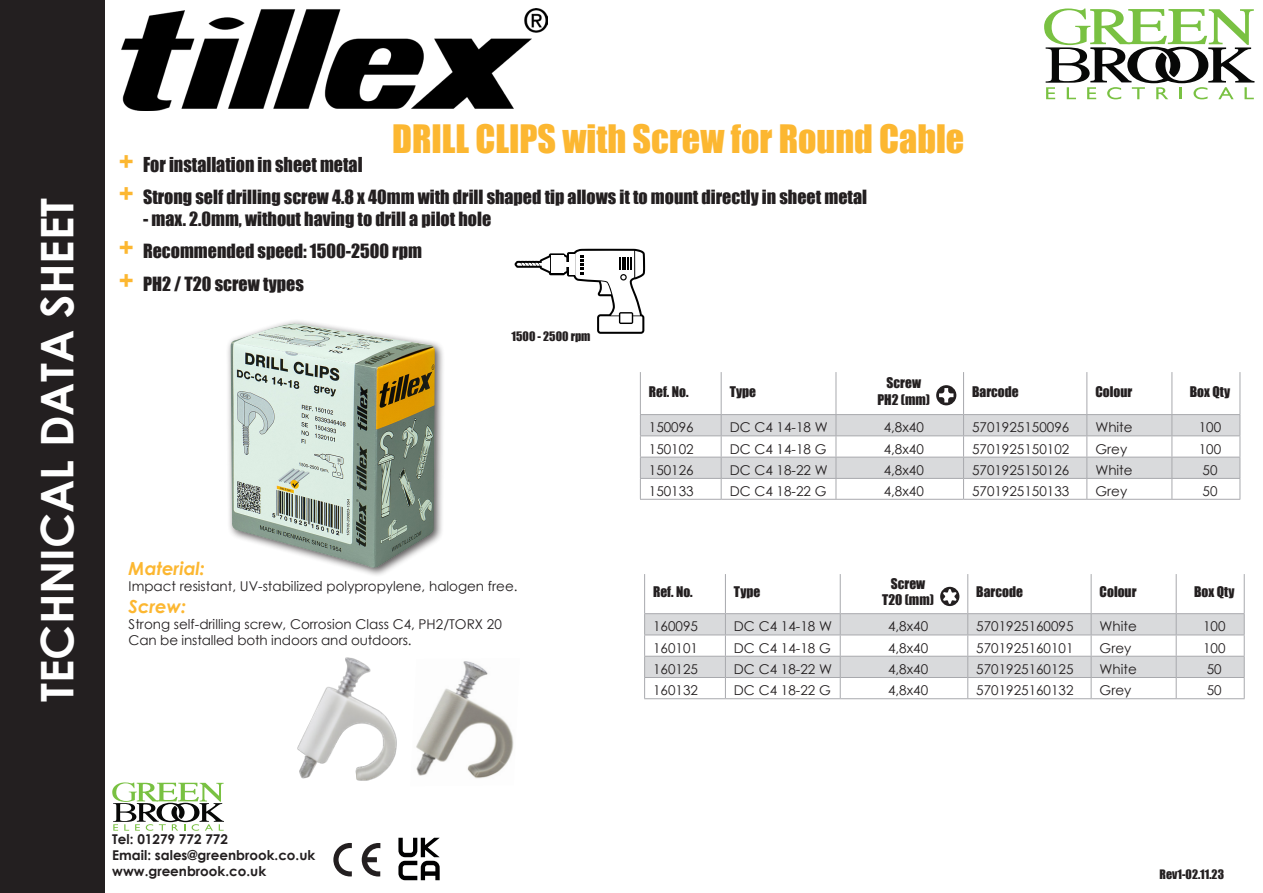
<style>
.page{position:relative;width:1263px;height:893px;background:#fff}
.page>*{position:absolute;margin:0;border:0;box-sizing:border-box;transform-origin:0 0}
.t1{font:700 45px "Century Gothic";color:#fff}
.t2{font:36px "Impact";color:#fcb731}
.t3{font:18.9px "Impact";color:#231f20;scale:.95 1}
.t4{font:18px "Impact";color:#231f20}
.t5{font:italic 700 18px "Century Gothic";color:#fcb731}
.Tabel{font:13.5px "Century Gothic";color:#231f20}
.t6{font:13.5px "Impact";color:#231f20}
.t7{font:700 13.5px "Century Gothic";color:#231f20}
.t8{font:12px "Impact";color:#231f20}
.s1{font-size:27px;color:#fcb731}
</style>
<div class="page">
<div style="left:0;top:0;width:105px;height:893px;background:#231f20"></div>
<svg style="left:1044px;top:9px;width:210px;height:90px"></svg>
<svg style="left:112px;top:782px;width:112px;height:49px"></svg>
<svg style="left:362px;top:843px;width:18px;height:33px"></svg>
<svg style="left:333px;top:843px;width:19px;height:33px"></svg>
<svg style="left:398px;top:838px;width:42px;height:42px"></svg>
<img style="left:121px;top:9px;width:426px;height:102px">
<svg style="left:514px;top:249px;width:131px;height:85px"></svg>
<img style="left:297px;top:657px;width:100px;height:124px">
<img style="left:416px;top:661px;width:98px;height:118px">
<hr style="left:721px;top:372px;width:1px;height:42px;background:#a8a9ad">
<hr style="left:836px;top:372px;width:1px;height:42px;background:#a8a9ad">
<hr style="left:963px;top:372px;width:1px;height:42px;background:#a8a9ad">
<hr style="left:1086px;top:372px;width:1px;height:42px;background:#a8a9ad">
<hr style="left:640px;top:499px;width:81px;height:1px;background:#a8a9ad">
<hr style="left:721px;top:499px;width:115px;height:1px;background:#a8a9ad">
<hr style="left:836px;top:499px;width:127px;height:1px;background:#a8a9ad">
<hr style="left:963px;top:499px;width:124px;height:1px;background:#a8a9ad">
<hr style="left:1087px;top:499px;width:85px;height:1px;background:#a8a9ad">
<hr style="left:1172px;top:499px;width:68px;height:1px;background:#a8a9ad">
<hr style="left:1171px;top:372px;width:1px;height:42px;background:#a8a9ad">
<svg style="left:640px;top:415px;width:600px;height:84px"></svg>
<hr style="left:640px;top:372px;width:1px;height:42px;background:#a8a9ad">
<hr style="left:1239px;top:372px;width:1px;height:42px;background:#a8a9ad">
<hr style="left:640px;top:414px;width:81px;height:1px;background:#a8a9ad">
<hr style="left:721px;top:414px;width:115px;height:1px;background:#a8a9ad">
<hr style="left:836px;top:414px;width:127px;height:1px;background:#a8a9ad">
<hr style="left:963px;top:414px;width:124px;height:1px;background:#a8a9ad">
<hr style="left:1087px;top:414px;width:85px;height:1px;background:#a8a9ad">
<hr style="left:1172px;top:414px;width:68px;height:1px;background:#a8a9ad">
<svg style="left:936px;top:385px;width:20px;height:20px"></svg>
<svg style="left:939px;top:388px;width:14px;height:14px"></svg>
<hr style="left:725px;top:574px;width:1px;height:39px;background:#a8a9ad">
<hr style="left:840px;top:574px;width:1px;height:39px;background:#a8a9ad">
<hr style="left:967px;top:574px;width:1px;height:39px;background:#a8a9ad">
<hr style="left:1091px;top:574px;width:1px;height:39px;background:#a8a9ad">
<hr style="left:644px;top:698px;width:81px;height:1px;background:#a8a9ad">
<hr style="left:725px;top:698px;width:115px;height:1px;background:#a8a9ad">
<hr style="left:840px;top:698px;width:128px;height:1px;background:#a8a9ad">
<hr style="left:968px;top:698px;width:123px;height:1px;background:#a8a9ad">
<hr style="left:1091px;top:698px;width:85px;height:1px;background:#a8a9ad">
<hr style="left:1176px;top:698px;width:68px;height:1px;background:#a8a9ad">
<hr style="left:1176px;top:574px;width:1px;height:39px;background:#a8a9ad">
<svg style="left:644px;top:614px;width:601px;height:84px"></svg>
<hr style="left:644px;top:574px;width:1px;height:39px;background:#a8a9ad">
<hr style="left:1244px;top:574px;width:1px;height:39px;background:#a8a9ad">
<hr style="left:644px;top:613px;width:81px;height:1px;background:#a8a9ad">
<hr style="left:725px;top:613px;width:115px;height:1px;background:#a8a9ad">
<hr style="left:840px;top:613px;width:128px;height:1px;background:#a8a9ad">
<hr style="left:968px;top:613px;width:123px;height:1px;background:#a8a9ad">
<hr style="left:1091px;top:613px;width:85px;height:1px;background:#a8a9ad">
<hr style="left:1176px;top:613px;width:68px;height:1px;background:#a8a9ad">
<svg style="left:940px;top:587px;width:19px;height:19px"></svg>
<svg style="left:943px;top:589px;width:14px;height:15px"></svg>
<div style="left:226px;top:319px;width:219px;height:259px;background:#231f20;opacity:.75"></div>
<img style="left:230px;top:323px;width:205px;height:247px">
<p class="t1" style="left:23px;top:702px;width:506px;rotate:-90deg">TECHNICAL DATA SHEET</p>
<p class="t2" style="left:392px;top:111px;width:574px">DRILL CLIPS with Screw for Round Cable</p>
<p class="t3" style="left:119px;top:150px;width:258px"><span class="s1">+</span> For installation in sheet metal</p>
<p class="t4" style="left:119px;top:183px;width:749px"><span class="s1">+</span> Strong self drilling screw 4.8 x 40mm with drill shaped tip allows it to mount directly in sheet metal</p>
<p class="t4" style="left:143px;top:205px;width:350px">- max. 2.0mm, without having to drill a pilot hole</p>
<p class="t4" style="left:119px;top:237px;width:304px"><span class="s1">+</span> Recommended speed: 1500-2500 rpm</p>
<p class="t4" style="left:119px;top:270px;width:186px"><span class="s1">+</span> PH2 / T20 screw types</p>
<p class="t8" style="left:512px;top:327px;width:80px">1500 - 2500 rpm</p>
<p class="t5" style="left:129px;top:555px;width:78px">Material:</p>
<p class="Tabel" style="left:129px;top:577px;width:390px">Impact resistant, UV-stabilized polypropylene, halogen free.</p>
<p class="t5" style="left:129px;top:592px;width:59px">Screw:</p>
<p class="Tabel" style="left:129px;top:614px;width:375px">Strong self-drilling screw, Corrosion Class C4, PH2/TORX 20</p>
<p class="Tabel" style="left:129px;top:631px;width:284px">Can be installed both indoors and outdoors.</p>
<p class="t6" style="left:649px;top:381px;width:41px">Ref. No.</p>
<p class="t6" style="left:730px;top:381px;width:28px">Type</p>
<p class="t6" style="left:887px;top:373px;width:36px">Screw</p>
<p class="t6" style="left:877px;top:389px;width:54px">PH2 (mm)</p>
<p class="t6" style="left:972px;top:381px;width:48px">Barcode</p>
<p class="t6" style="left:1095px;top:381px;width:38px">Colour</p>
<p class="t6" style="left:1190px;top:381px;width:42px">Box Qty</p>
<p class="Tabel" style="left:649px;top:418px;width:46px">150096</p>
<p class="Tabel" style="left:730px;top:418px;width:100px">DC C4 14-18 W</p>
<p class="Tabel" style="left:884px;top:418px;width:42px">4,8x40</p>
<p class="Tabel" style="left:972px;top:418px;width:99px">5701925150096</p>
<p class="Tabel" style="left:1095px;top:418px;width:39px">White</p>
<p class="Tabel" style="left:1199px;top:418px;width:24px">100</p>
<p class="Tabel" style="left:649px;top:439px;width:46px">150102</p>
<p class="Tabel" style="left:730px;top:439px;width:98px">DC C4 14-18 G</p>
<p class="Tabel" style="left:884px;top:439px;width:42px">4,8x40</p>
<p class="Tabel" style="left:972px;top:439px;width:99px">5701925150102</p>
<p class="Tabel" style="left:1095px;top:439px;width:33px">Grey</p>
<p class="Tabel" style="left:1199px;top:439px;width:24px">100</p>
<p class="Tabel" style="left:649px;top:460px;width:46px">150126</p>
<p class="Tabel" style="left:730px;top:460px;width:100px">DC C4 18-22 W</p>
<p class="Tabel" style="left:884px;top:460px;width:42px">4,8x40</p>
<p class="Tabel" style="left:972px;top:460px;width:99px">5701925150126</p>
<p class="Tabel" style="left:1095px;top:460px;width:39px">White</p>
<p class="Tabel" style="left:1202px;top:460px;width:16px">50</p>
<p class="Tabel" style="left:649px;top:481px;width:46px">150133</p>
<p class="Tabel" style="left:730px;top:481px;width:98px">DC C4 18-22 G</p>
<p class="Tabel" style="left:884px;top:481px;width:42px">4,8x40</p>
<p class="Tabel" style="left:972px;top:481px;width:99px">5701925150133</p>
<p class="Tabel" style="left:1095px;top:481px;width:33px">Grey</p>
<p class="Tabel" style="left:1202px;top:481px;width:16px">50</p>
<p class="t6" style="left:653px;top:581px;width:41px">Ref. No.</p>
<p class="t6" style="left:734px;top:581px;width:28px">Type</p>
<p class="t6" style="left:891px;top:573px;width:36px">Screw</p>
<p class="t6" style="left:882px;top:589px;width:53px">T20 (mm)</p>
<p class="t6" style="left:976px;top:581px;width:48px">Barcode</p>
<p class="t6" style="left:1100px;top:581px;width:38px">Colour</p>
<p class="t6" style="left:1194px;top:581px;width:42px">Box Qty</p>
<p class="Tabel" style="left:653px;top:617px;width:46px">160095</p>
<p class="Tabel" style="left:734px;top:617px;width:100px">DC C4 14-18 W</p>
<p class="Tabel" style="left:888px;top:617px;width:42px">4,8x40</p>
<p class="Tabel" style="left:976px;top:617px;width:99px">5701925160095</p>
<p class="Tabel" style="left:1100px;top:617px;width:39px">White</p>
<p class="Tabel" style="left:1203px;top:617px;width:24px">100</p>
<p class="Tabel" style="left:653px;top:638px;width:46px">160101</p>
<p class="Tabel" style="left:734px;top:638px;width:98px">DC C4 14-18 G</p>
<p class="Tabel" style="left:888px;top:638px;width:42px">4,8x40</p>
<p class="Tabel" style="left:976px;top:638px;width:99px">5701925160101</p>
<p class="Tabel" style="left:1100px;top:638px;width:33px">Grey</p>
<p class="Tabel" style="left:1203px;top:638px;width:24px">100</p>
<p class="Tabel" style="left:653px;top:659px;width:46px">160125</p>
<p class="Tabel" style="left:734px;top:659px;width:100px">DC C4 18-22 W</p>
<p class="Tabel" style="left:888px;top:659px;width:42px">4,8x40</p>
<p class="Tabel" style="left:976px;top:659px;width:99px">5701925160125</p>
<p class="Tabel" style="left:1100px;top:659px;width:39px">White</p>
<p class="Tabel" style="left:1207px;top:659px;width:16px">50</p>
<p class="Tabel" style="left:653px;top:681px;width:46px">160132</p>
<p class="Tabel" style="left:734px;top:681px;width:98px">DC C4 18-22 G</p>
<p class="Tabel" style="left:888px;top:681px;width:42px">4,8x40</p>
<p class="Tabel" style="left:976px;top:681px;width:99px">5701925160132</p>
<p class="Tabel" style="left:1100px;top:681px;width:33px">Grey</p>
<p class="Tabel" style="left:1207px;top:681px;width:16px">50</p>
<p class="t7" style="left:112px;top:829px;width:117px">Tel: 01279 772 772</p>
<p class="t7" style="left:112px;top:845px;width:205px">Email: sales@greenbrook.co.uk</p>
<p class="t7" style="left:112px;top:861px;width:155px">www.greenbrook.co.uk</p>
<p class="t8" style="left:1160px;top:865px;width:66px">Rev1-02.11.23</p>
</div>
